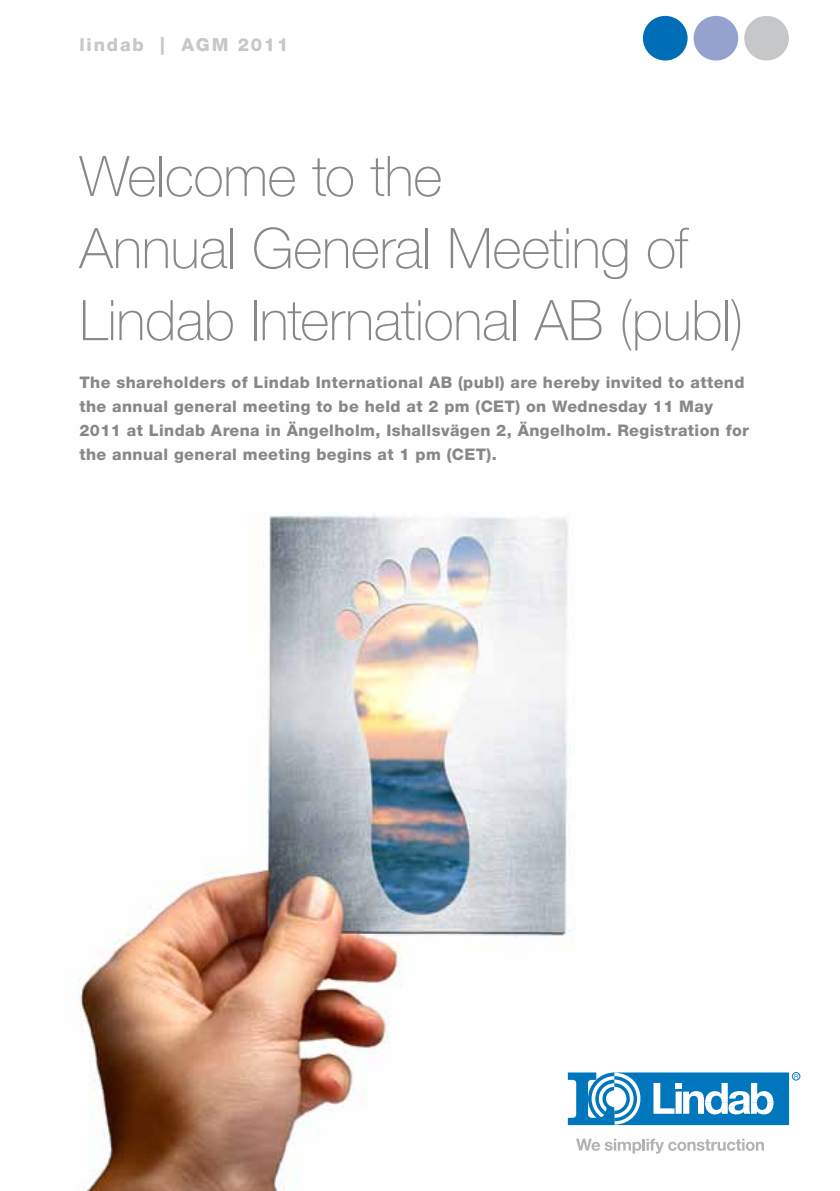
<style>
.page{position:relative;width:840px;height:1191px;background:#fff}
.page>*{position:absolute;margin:0;border:0;box-sizing:border-box;transform-origin:0 0}
.t1{font:100 56px/72px "Helvetica Neue LT Pro";letter-spacing:-.005em;color:#87888a}
.t2{font:800 18px "Helvetica Neue LT Pro";letter-spacing:.1em;color:#c6c7c8}
.t3{font:800 16px/24px "Helvetica Neue LT Pro";letter-spacing:.025em;color:#87888a}
</style>
<div class="page">
<img style="left:78px;top:514px;width:723px;height:677px">
<div style="left:642px;top:16px;width:45px;height:45px;background:#006eb6;border-radius:50%"></div>
<div style="left:693px;top:16px;width:44px;height:45px;background:#95a2ce;border-radius:50%"></div>
<div style="left:743px;top:16px;width:45px;height:45px;background:#c6c7c8;border-radius:50%"></div>
<div style="left:565px;top:1069px;width:226px;height:59px;background:linear-gradient(to right,#f2f8fc,#f1f7fb)"></div>
<svg style="left:567px;top:1072px;width:221px;height:53px"></svg>
<div style="left:791px;top:1072px;width:8px;height:8px;border:1px solid #0076bd;border-radius:50%"></div>
<svg style="left:794px;top:1074px;width:3px;height:4px"></svg>
<svg style="left:575px;top:1138px;width:188px;height:15px"></svg>
<p class="t2" style="left:79px;top:34px;width:210px">lindab | AGM 2011</p>
<h1 class="t1" style="left:79px;top:140px;width:665px">Welcome to the<br>Annual General Meeting of<br>Lindab International AB (publ)</h1>
<p class="t3" style="left:79px;top:370px;width:670px">The shareholders of Lindab International AB (publ) are hereby invited to attend the annual general meeting to be held at 2 pm (CET) on Wednesday 11 May 2011 at Lindab Arena in Ängelholm, Ishallsvägen 2, Ängelholm. Registration for the annual general meeting begins at 1 pm (CET).</p>
</div>
